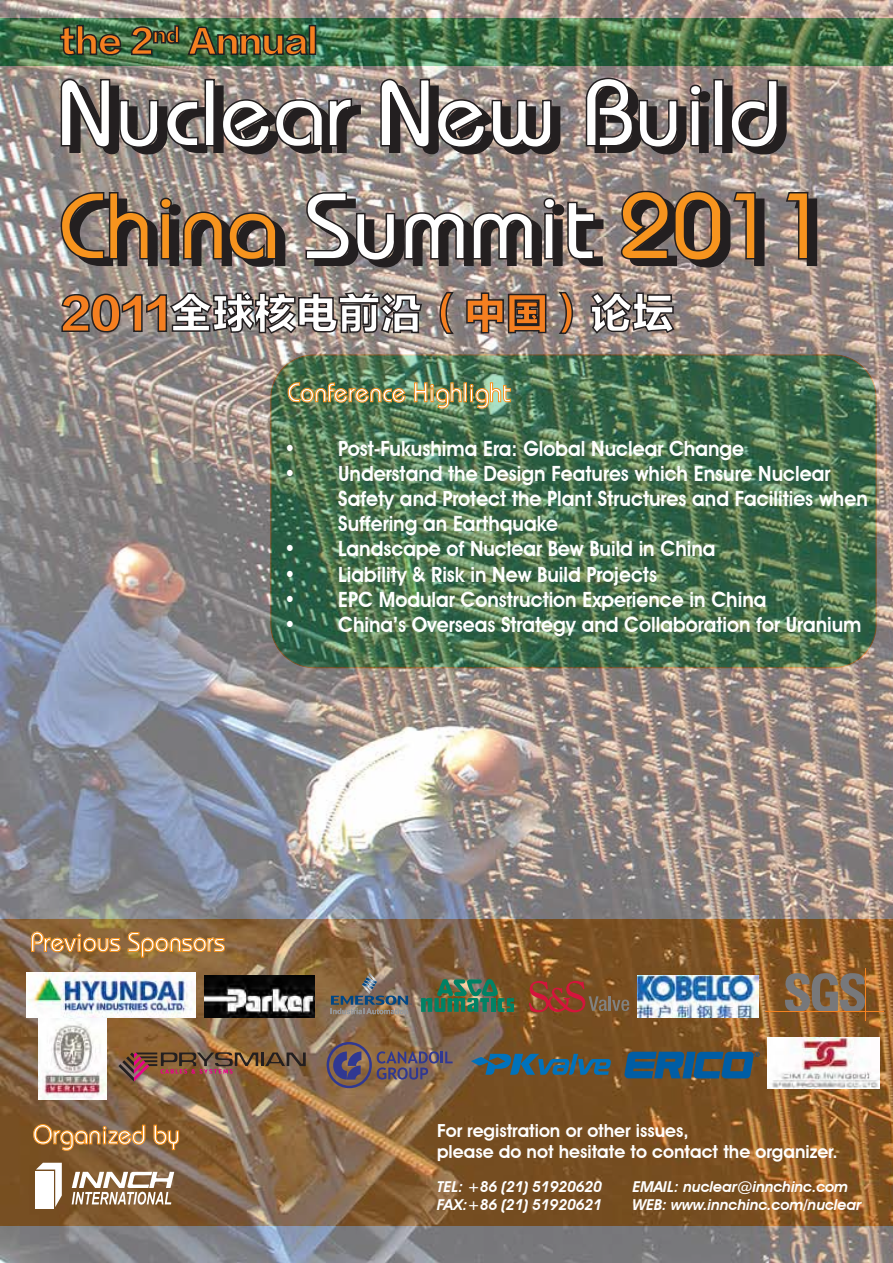
<style>
.page{position:relative;width:893px;height:1263px;background:#fff}
.page>*{position:absolute;margin:0;border:0;box-sizing:border-box;transform-origin:0 0}
.t1{font:94.2px/113.1px "Bauhaus";color:#fff}
.t2{font:42px "FZLTTHK GBK1 0";color:#f57f20}
.t3{font:31.5px "FZLTTHK GBK1 0";color:#f57f20}
.t4{font:27px "Bauhaus";color:#fff;scale:.94 1}
.t5{font:600 21px/25.2px "Avant Garde IT Cby BT";color:#fff;scale:.94 1}
.t6{font:600 18px/21.6px "Avant Garde IT Cby BT";color:#fff}
.t7{font:italic 600 15px "Avant Garde IT Cby BT";color:#fff}
.s1{color:#f7941e}
.s2{color:#fff}
</style>
<div class="page">
<img style="left:0;top:0;width:893px;height:1263px">
<img style="left:61px;top:291px;width:362px;height:44px">
<svg style="left:439px;top:291px;width:16px;height:44px"></svg>
<svg style="left:465px;top:292px;width:82px;height:42px;background:#837671"></svg>
<svg style="left:557px;top:291px;width:17px;height:44px"></svg>
<svg style="left:590px;top:291px;width:86px;height:44px;background:#81746f"></svg>
<div style="left:213px;top:85px;width:11px;height:68px;border:2px solid #231f20"></div>
<div style="left:722px;top:85px;width:10px;height:68px;border:2px solid #231f20"></div>
<svg style="left:60px;top:78px;width:148px;height:77px;background:#887e78"></svg>
<div style="left:205px;top:79px;width:10px;height:67px;border:2px solid #231f20"></div>
<svg style="left:221px;top:97px;width:141px;height:58px;background:#847974"></svg>
<svg style="left:379px;top:78px;width:182px;height:77px;background:#897c77"></svg>
<svg style="left:585px;top:77px;width:126px;height:78px;background:#867975"></svg>
<div style="left:713px;top:79px;width:11px;height:67px;border:2px solid #231f20"></div>
<svg style="left:730px;top:79px;width:57px;height:76px;background:#80736f"></svg>
<img style="left:60px;top:191px;width:226px;height:77px">
<img style="left:305px;top:191px;width:299px;height:77px">
<svg style="left:620px;top:190px;width:145px;height:78px;background:#857772"></svg>
<svg style="left:785px;top:191px;width:33px;height:76px;background:#95847b"></svg>
<svg style="left:471px;top:1054px;width:140px;height:21px;background:#3c606e"></svg>
<svg style="left:529px;top:981px;width:100px;height:31px;background:#8c492f"></svg>
<svg style="left:624px;top:1052px;width:136px;height:26px;background:#25587b"></svg>
<img style="left:39px;top:1018px;width:67px;height:81px">
<svg style="left:785px;top:973px;width:80px;height:38px;background:#826d59"></svg>
<hr style="left:765px;top:1011px;width:119px;height:1px;background:#f58220">
<hr style="left:865px;top:968px;width:1px;height:53px;background:#f58220">
<img style="left:26px;top:973px;width:169px;height:44px">
<img style="left:204px;top:976px;width:110px;height:41px">
<img style="left:767px;top:1037px;width:112px;height:52px">
<hr style="left:261px;top:1052px;width:3px;height:14px;background:#231f20">
<svg style="left:265px;top:1052px;width:41px;height:14px"></svg>
<img style="left:118px;top:1052px;width:140px;height:29px">
<svg style="left:327px;top:1042px;width:126px;height:46px;background:#745e5d"></svg>
<img style="left:637px;top:976px;width:121px;height:41px">
<svg style="left:421px;top:979px;width:93px;height:33px;background:#467252"></svg>
<svg style="left:331px;top:972px;width:81px;height:42px;background:#7b6e60"></svg>
<svg style="left:31px;top:931px;width:90px;height:22px;background:#a57035"></svg>
<svg style="left:127px;top:932px;width:98px;height:26px;background:#a67437"></svg>
<svg style="left:72px;top:1172px;width:102px;height:33px"></svg>
<div style="left:35px;top:1171px;width:18px;height:37px;background:#fff"></div>
<svg style="left:36px;top:1163px;width:26px;height:44px"></svg>
<svg style="left:33px;top:1124px;width:113px;height:27px;background:#976733"></svg>
<svg style="left:153px;top:1124px;width:26px;height:26px"></svg>
<img style="left:287px;top:382px;width:119px;height:21px">
<svg style="left:414px;top:382px;width:48px;height:27px"></svg>
<div style="left:464px;top:382px;width:3px;height:20px;border:1px solid #f7941e"></div>
<svg style="left:469px;top:382px;width:42px;height:27px"></svg>
<svg style="left:59px;top:24px;width:64px;height:32px;background:#3d6242"></svg>
<svg style="left:130px;top:24px;width:50px;height:32px;background:#3e6243"></svg>
<svg style="left:186px;top:25px;width:124px;height:31px;background:#3a6141"></svg>
<div style="left:309px;top:25px;width:7px;height:30px;border:2px solid #231f20"></div>
<p class="t3" style="left:60px;top:24px;width:259px">the 2<sup>nd</sup> Annual</p>
<p class="t1" style="left:58px;top:55px;width:774px">Nuclear New Build<br><span class="s1">China</span> Summit <span class="s1">2011</span></p>
<p class="t2" style="left:61px;top:290px;width:615px">2011<span class="s2">全球核电前沿</span>（中国）<span class="s2">论坛</span></p>
<p class="t4" style="left:287px;top:376px;width:239px">Conference Highlight</p>
<p class="t5" style="left:284px;top:435px;width:491px">• Post-Fukushima Era: Global Nuclear Change</p>
<p class="t5" style="left:338px;top:461px;width:565px;text-indent:-54px">• Understand the Design Features which Ensure Nuclear<br>Safety and Protect the Plant Structures and Facilities when<br>Suffering an Earthquake</p>
<p class="t5" style="left:284px;top:536px;width:460px">• Landscape of Nuclear Bew Build in China</p>
<p class="t5" style="left:284px;top:561px;width:398px">• Liability &amp; Risk in New Build Projects</p>
<p class="t5" style="left:284px;top:587px;width:515px">• EPC Modular Construction Experience in China</p>
<p class="t5" style="left:284px;top:612px;width:616px">• China’s Overseas Strategy and Collaboration for Uranium</p>
<p class="t4" style="left:31px;top:925px;width:208px">Previous Sponsors</p>
<p class="t4" style="left:33px;top:1118px;width:158px">Organized by</p>
<p class="t6" style="left:437px;top:1119px;width:402px">For registration or other issues,<br>please do not hesitate to contact the organizer.</p>
<p class="t7" style="left:437px;top:1177px;width:167px">TEL: +86 (21) 51920620</p>
<p class="t7" style="left:633px;top:1177px;width:217px">EMAIL: nuclear@innchinc.com</p>
<p class="t7" style="left:437px;top:1195px;width:167px">FAX:+86 (21) 51920621</p>
<p class="t7" style="left:633px;top:1195px;width:231px">WEB: www.innchinc.com/nuclear</p>
</div>
